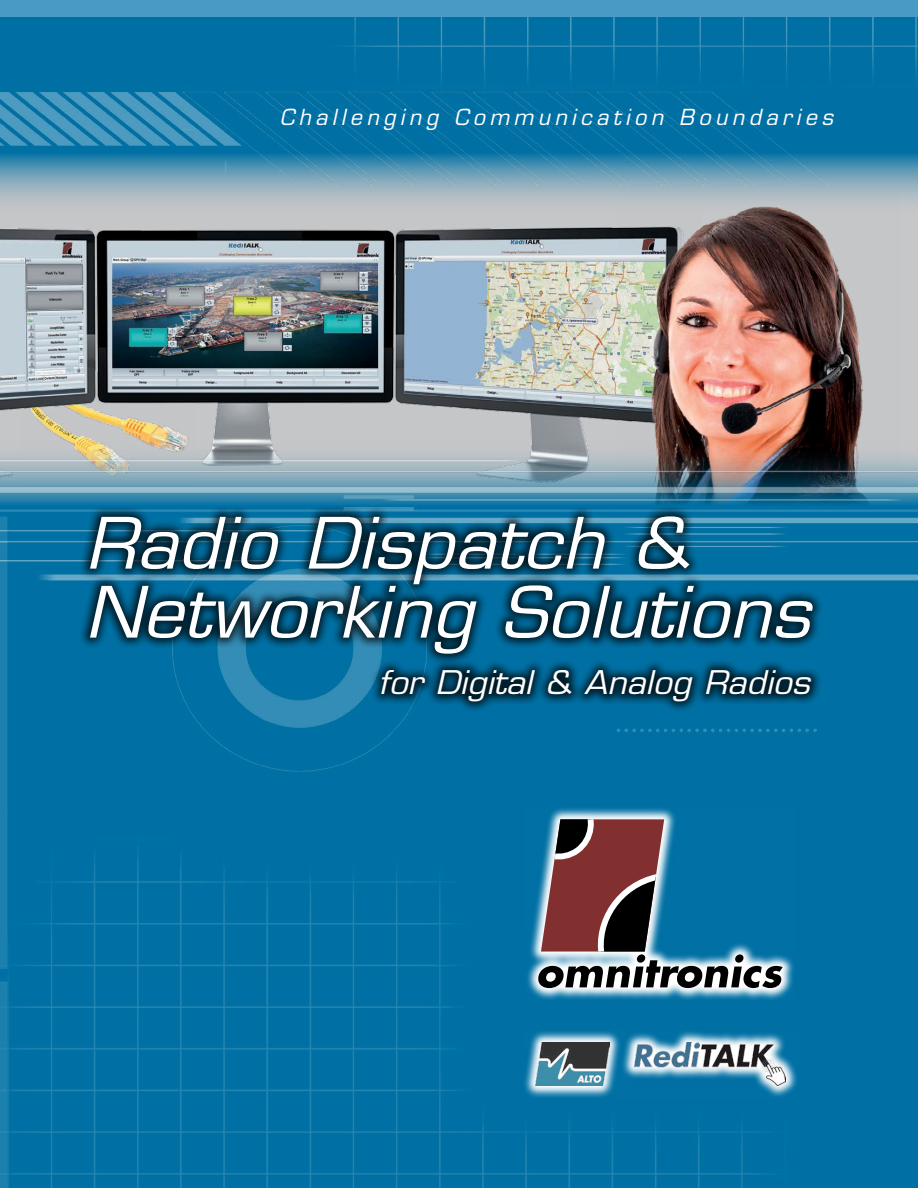
<style>
.page{position:relative;width:918px;height:1188px;background:#fff}
.page>*{position:absolute;margin:0;border:0;box-sizing:border-box;transform-origin:0 0}
.t1{font:italic 69px/69px "Eurostile";color:#fff;scale:1.05 1}
.t2{font:italic 31.8px "Eurostile";color:#fff;scale:1.05 1}
.t3{font:italic 21.6px "Eurostile";letter-spacing:.2em;color:#fff}
</style>
<div class="page">
<img style="left:0;top:17px;width:918px;height:1171px">
<div style="left:0;top:0;width:918px;height:17px;background:#499ac4"></div>
<svg style="left:525px;top:807px;width:270px;height:194px;background:#338cb5"></svg>
<svg style="left:537px;top:819px;width:246px;height:169px;background:#48677e"></svg>
<div style="left:78px;top:504px;width:746px;height:209px;background:#000;opacity:.75"></div>
<svg style="left:621px;top:1030px;width:177px;height:68px;background:#2885b1"></svg>
<img style="left:634px;top:1043px;width:151px;height:43px">
<svg style="left:523px;top:1030px;width:98px;height:69px;background:#519bbd"></svg>
<img style="left:536px;top:1043px;width:73px;height:43px">
<p class="t3" style="left:280px;top:104px;width:555px">Challenging Communication Boundaries</p>
<h1 class="t1" style="left:85px;top:509px;width:692px">Radio Dispatch &amp;<br>Networking Solutions</h1>
<h2 class="t2" style="left:379px;top:664px;width:412px">for Digital &amp; Analog Radios</h2>
</div>
